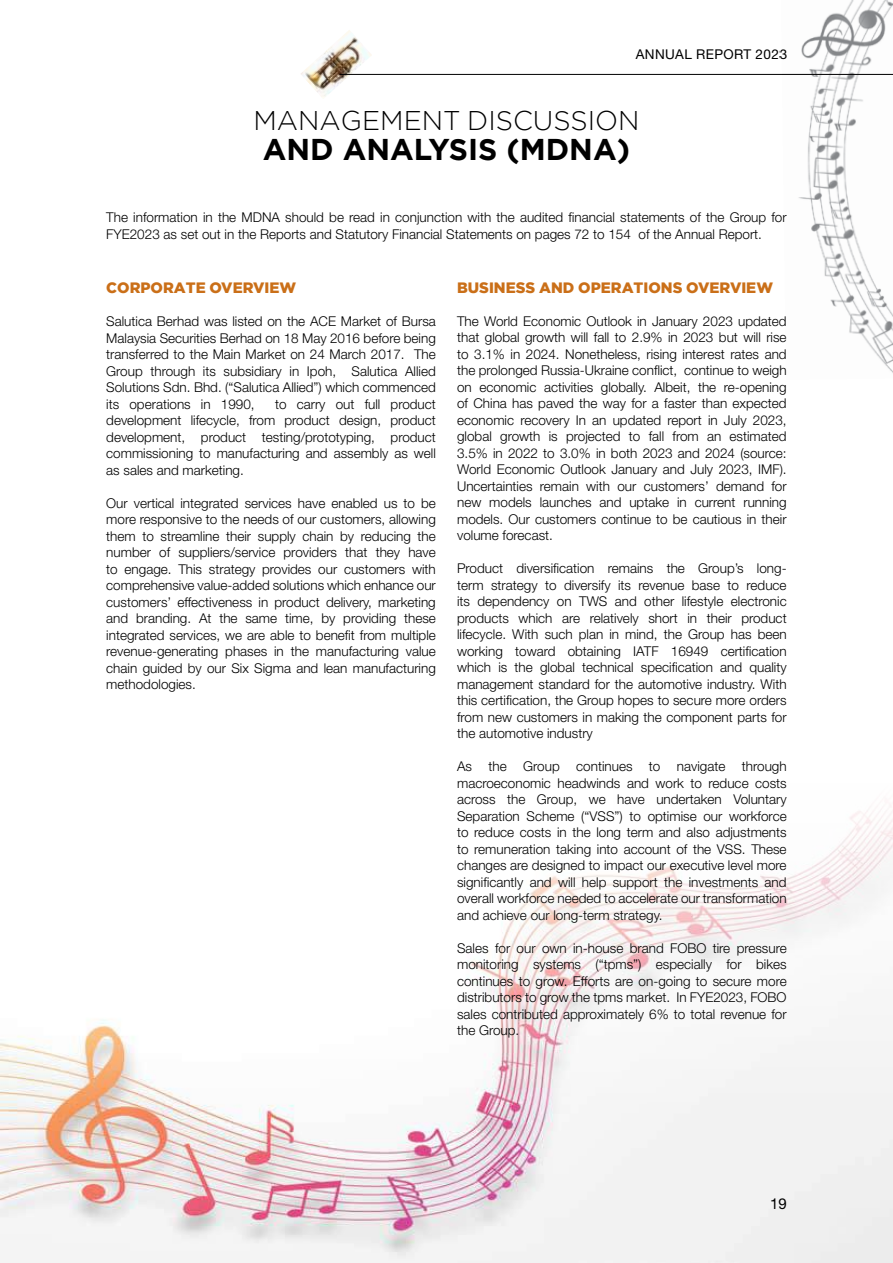
<style>
.page{position:relative;width:893px;height:1263px;background:#fff}
.page>*{position:absolute;margin:0;border:0;box-sizing:border-box;transform-origin:0 0}
.t1{font:700 30px "Gotham";color:#000}
.t2{font:300 27px "Gotham";color:#000}
.t3{font:900 15px "Gotham";color:#ca6f18}
.t4{font:15px "Helvetica Neue LT Std";color:#000}
.t5{font:300 13.5px/16.5px "Helvetica Neue LT Std";color:#000;text-align:justify}
.t6{font:13.5px "Helvetica Neue LT Std";letter-spacing:.025em;color:#000}
</style>
<div class="page">
<hr style="left:340px;top:74px;width:553px;height:1px;background:#000">
<img style="left:301px;top:30px;width:71px;height:68px">
<img style="left:781px;top:0;width:112px;height:373px">
<img style="left:0;top:805px;width:893px;height:458px">
<p class="t6" style="left:636px;top:47px;width:152px">ANNUAL REPORT 2023</p>
<h2 class="t2" style="left:254px;top:104px;width:45px">MANA</h2>
<h2 class="t2" style="left:341px;top:104px;width:264px">GEMENT DISCUSSION</h2>
<h1 class="t1" style="left:263px;top:129px;width:203px">AND ANALYSIS</h1>
<h1 class="t1" style="left:506px;top:129px;width:125px">(MDNA)</h1>
<p class="t5" style="left:106px;top:209px;width:682px">The information in the MDNA should be read in conjunction with the audited financial statements of the Group for<br>FYE2023 as set out in the Reports and Statutory Financial Statements on pages 72 to 154 of the Annual Report.</p>
<p class="t3" style="left:106px;top:278px;width:24px">CORPOR</p>
<p class="t3" style="left:174px;top:278px;width:60px">ATE OVERVIEW</p>
<p class="t5" style="left:106px;top:313px;width:331px">Salutica Berhad was listed on the ACE Market of Bursa Malaysia Securities Berhad on 18 May 2016 before being transferred to the Main Market on 24 March 2017. The Group through its subsidiary in Ipoh, Salutica Allied Solutions Sdn. Bhd. (“Salutica Allied”) which commenced its operations in 1990,</p>
<p class="t5" style="left:106px;top:396px;width:331px;text-indent:169px">to carry out full product development lifecycle, from product design, product development, product testing/prototyping, product commissioning to manufacturing and assembly as well as sales and marketing.</p>
<p class="t5" style="left:106px;top:495px;width:331px">Our vertical integrated services have enabled us to be more responsive to the needs of our customers, allowing them to streamline their supply chain by reducing the number of suppliers/service providers that they have to engage. This strategy provides our customers with comprehensive value-added solutions which enhance our customers’ effectiveness in product delivery, marketing and branding. At the same time, by providing these integrated services, we are able to benefit from multiple revenue-generating phases in the manufacturing value chain guided by our Six Sigma and lean manufacturing methodologies.</p>
<p class="t3" style="left:457px;top:277px;width:145px">BUSINESS AND OPER</p>
<p class="t3" style="left:622px;top:277px;width:89px">ATIONS OVERVIEW</p>
<p class="t5" style="left:457px;top:312px;width:331px">The World Economic Outlook in January 2023 updated that global growth will fall to 2.9% in 2023 but will rise to 3.1% in 2024. Nonetheless, rising interest rates and the prolonged Russia-Ukraine conflict, continue to weigh on economic activities globally. Albeit, the re-opening of China has paved the way for a faster than expected economic recovery In an updated report in July 2023, global growth is projected to fall from an estimated 3.5% in 2022 to 3.0% in both 2023 and 2024 (source:<br>World Economic Outlook January and July 2023, IMF).<br>Uncertainties remain with our customers’ demand for new models launches and uptake in current running models. Our customers continue to be cautious in their volume forecast.</p>
<p class="t5" style="left:457px;top:560px;width:331px">Product diversification remains the Group’s long&shy;term strategy to diversify its revenue base to reduce its dependency on TWS and other lifestyle electronic products which are relatively short in their product lifecycle. With such plan in mind, the Group has been working toward obtaining IATF 16949 certification which is the global technical specification and quality management standard for the automotive industry. With this certification, the Group hopes to secure more orders from new customers in making the component parts for the automotive industry</p>
<p class="t5" style="left:457px;top:758px;width:331px">As the Group continues to navigate through macroeconomic headwinds and work to reduce costs across the Group, we have undertaken Voluntary Separation Scheme (“VSS”) to optimise our workforce to reduce costs in the long term and also adjustments to remuneration taking into account of the VSS. These changes are designed to impact our executive level more significantly and will help support the investments and overall workforce needed to accelerate our transformation and achieve our long-term strategy.</p>
<p class="t5" style="left:457px;top:939px;width:331px">Sales for our own in-house brand FOBO tire pressure monitoring systems (“tpms”) especially for bikes continues to grow. Efforts are on-going to secure more distributors to grow the tpms market. In FYE2023, FOBO sales contributed approximately 6% to total revenue for the Group.</p>
<p class="t4" style="left:770px;top:1194px;width:18px">19</p>
</div>
